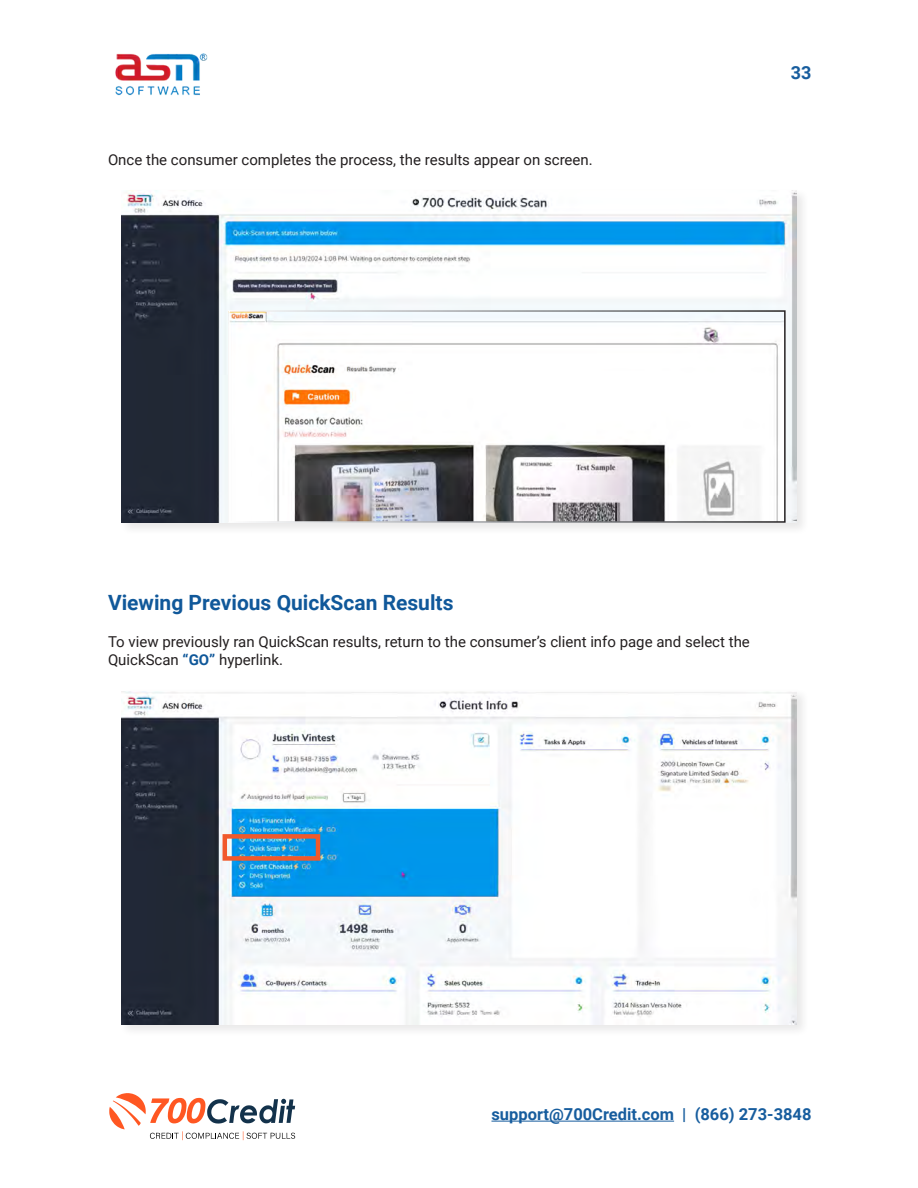
<style>
.page{position:relative;width:918px;height:1188px;background:#fff}
.page>*{position:absolute;margin:0;border:0;box-sizing:border-box;transform-origin:0 0}
.t1{font:700 21px "Roboto";color:#10589a}
.t2{font:700 18px "Roboto";color:#175d9e}
.t3{font:700 16.5px "Roboto";color:#175d9e}
.t4{font:15px/18px "Roboto";color:#231f20}
.s1{font-weight:700;color:#10589a}
</style>
<div class="page">
<img style="left:115px;top:53px;width:92px;height:43px">
<hr style="left:491px;top:1121px;width:183px;height:1px;background:#175d9e">
<svg style="left:109px;top:1093px;width:186px;height:47px"></svg>
<div style="left:119px;top:188px;width:691px;height:347px;background:#231f20;opacity:.1"></div>
<img style="left:122px;top:191px;width:675px;height:332px">
<img style="left:231px;top:313px;width:552px;height:207px">
<div style="left:228px;top:310px;width:558px;height:213px;border:2px solid #fff"></div>
<div style="left:119px;top:688px;width:691px;height:349px;background:#231f20;opacity:.1"></div>
<img style="left:122px;top:691px;width:675px;height:334px">
<div style="left:223px;top:834px;width:97px;height:27px;border:4px solid #f1592b"></div>
<p class="t4" style="left:108px;top:150px;width:486px">Once the consumer completes the process, the results appear on screen.</p>
<p class="t2" style="left:791px;top:60px;width:22px">33</p>
<p class="t1" style="left:108px;top:588px;width:347px">Viewing Previous QuickScan Results</p>
<p class="t4" style="left:108px;top:632px;width:643px">To view previously ran QuickScan results, return to the consumer’s client info page and select the<br>QuickScan <span class="s1">“GO”</span> hyperlink.</p>
<p class="t3" style="left:491px;top:1102px;width:322px">support@700Credit.com | (866) 273-3848</p>
</div>
